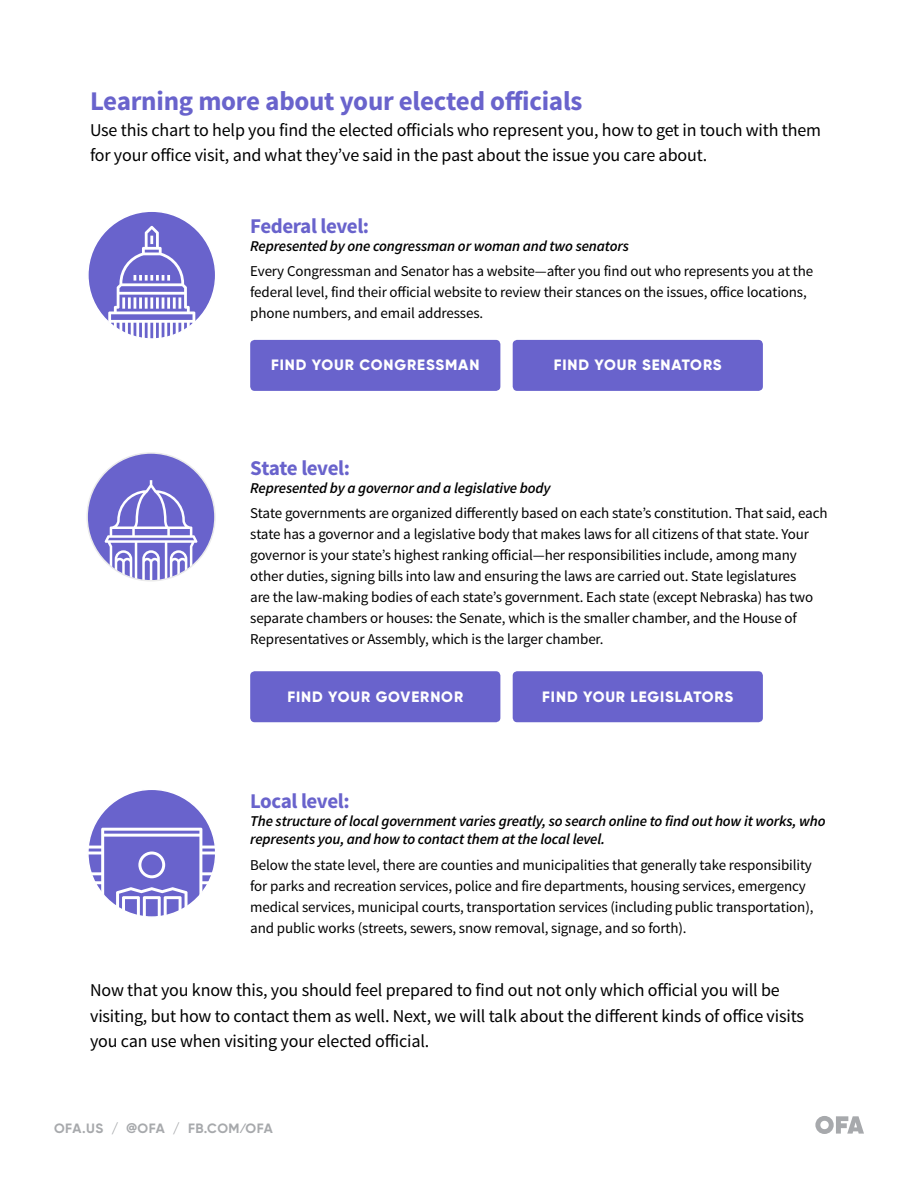
<style>
.page{position:relative;width:918px;height:1188px;background:#fff}
.page>*{position:absolute;margin:0;border:0;box-sizing:border-box;transform-origin:0 0}
.t1{font:700 27px "Source Sans Pro";letter-spacing:-.01em;color:#6963cc}
.t2{font:700 21px "Source Sans Pro";letter-spacing:-.02em;color:#6963cc}
.t3{font:18px/25.5px "Source Sans Pro";letter-spacing:-.01em;color:#000}
.t4{font:15px/21px "Source Sans Pro";letter-spacing:-.01em;color:#000}
.t5{font:italic 600 15px/18px "Source Sans Pro";letter-spacing:-.01em;color:#000}
.t6{font:800 15px "Gilroy";letter-spacing:.06em;color:#fff}
.t7{font:700 13.5px "Gilroy";letter-spacing:.04em;color:#a7a9ac}
.s1{font-family:"Sharp Sans No 1"}
</style>
<div class="page">
<div style="left:88px;top:211px;width:128px;height:128px;background:#6963cc;border-radius:50%"></div>
<svg style="left:105px;top:226px;width:93px;height:111px"></svg>
<div style="left:88px;top:789px;width:128px;height:128px;background:#6963cc;border-radius:50%"></div>
<svg style="left:90px;top:828px;width:125px;height:87px"></svg>
<div style="left:87px;top:453px;width:128px;height:128px;background:#6963cc;border-radius:50%"></div>
<svg style="left:105px;top:480px;width:92px;height:99px"></svg>
<div style="left:250px;top:340px;width:250px;height:51px;background:#6963cc;border-radius:4px"></div>
<div style="left:250px;top:671px;width:250px;height:51px;background:#6963cc;border-radius:4px"></div>
<div style="left:513px;top:340px;width:250px;height:51px;background:#6963cc;border-radius:4px"></div>
<div style="left:513px;top:671px;width:250px;height:51px;background:#6963cc;border-radius:4px"></div>
<svg style="left:815px;top:1116px;width:49px;height:18px"></svg>
<h1 class="t1" style="left:90px;top:84px;width:494px">Learning more about your elected officials</h1>
<p class="t3" style="left:90px;top:117px;width:733px">Use this chart to help you find the elected officials who represent you, how to get in touch with them for your office visit, and what they’ve said in the past about the issue you care about.</p>
<h2 class="t2" style="left:250px;top:212px;width:121px">Federal level:</h2>
<p class="t5" style="left:250px;top:237px;width:380px">Represented by one congressman or woman and two senators</p>
<p class="t4" style="left:250px;top:261px;width:565px">Every Congressman and Senator has a website—after you find out who represents you at the federal level, find their official website to review their stances on the issues, office locations, phone numbers, and email addresses.</p>
<p class="t6" style="left:271px;top:356px;width:210px">FIND YOUR CONGRESSMAN</p>
<p class="t6" style="left:554px;top:356px;width:169px">FIND YOUR SENATORS</p>
<h2 class="t2" style="left:250px;top:454px;width:101px">State level:</h2>
<p class="t5" style="left:250px;top:479px;width:302px">Represented by a governor and a legislative body</p>
<p class="t4" style="left:250px;top:503px;width:579px">State governments are organized differently based on each state’s constitution. That said, each state has a governor and a legislative body that makes laws for all citizens of that state. Your governor is your state’s highest ranking official—her responsibilities include, among many other duties, signing bills into law and ensuring the laws are carried out. State legislatures<br>are the law-making bodies of each state’s government. Each state (except Nebraska) has two separate chambers or houses: the Senate, which is the smaller chamber, and the House of Representatives or Assembly, which is the larger chamber.</p>
<p class="t6" style="left:287px;top:687px;width:177px">FIND YOUR GOVERNOR</p>
<p class="t6" style="left:542px;top:687px;width:193px">FIND YOUR LEGISLATORS</p>
<h2 class="t2" style="left:250px;top:788px;width:101px">Local level:</h2>
<p class="t5" style="left:250px;top:812px;width:577px">The structure of local government varies greatly, so search online to find out how it works, who represents you, and how to contact them at the local level.</p>
<p class="t4" style="left:250px;top:854px;width:565px">Below the state level, there are counties and municipalities that generally take responsibility for parks and recreation services, police and fire departments, housing services, emergency medical services, municipal courts, transportation services (including public transportation), and public works (streets, sewers, snow removal, signage, and so forth).</p>
<p class="t3" style="left:90px;top:978px;width:716px">Now that you know this, you should feel prepared to find out not only which official you will be visiting, but how to contact them as well. Next, we will talk about the different kinds of office visits you can use when visiting your elected official.</p>
<p class="t7" style="left:54px;top:1120px;width:220px">OFA.US / <span class="s1">@</span>OFA / FB.COM ⁄OFA</p>
</div>
